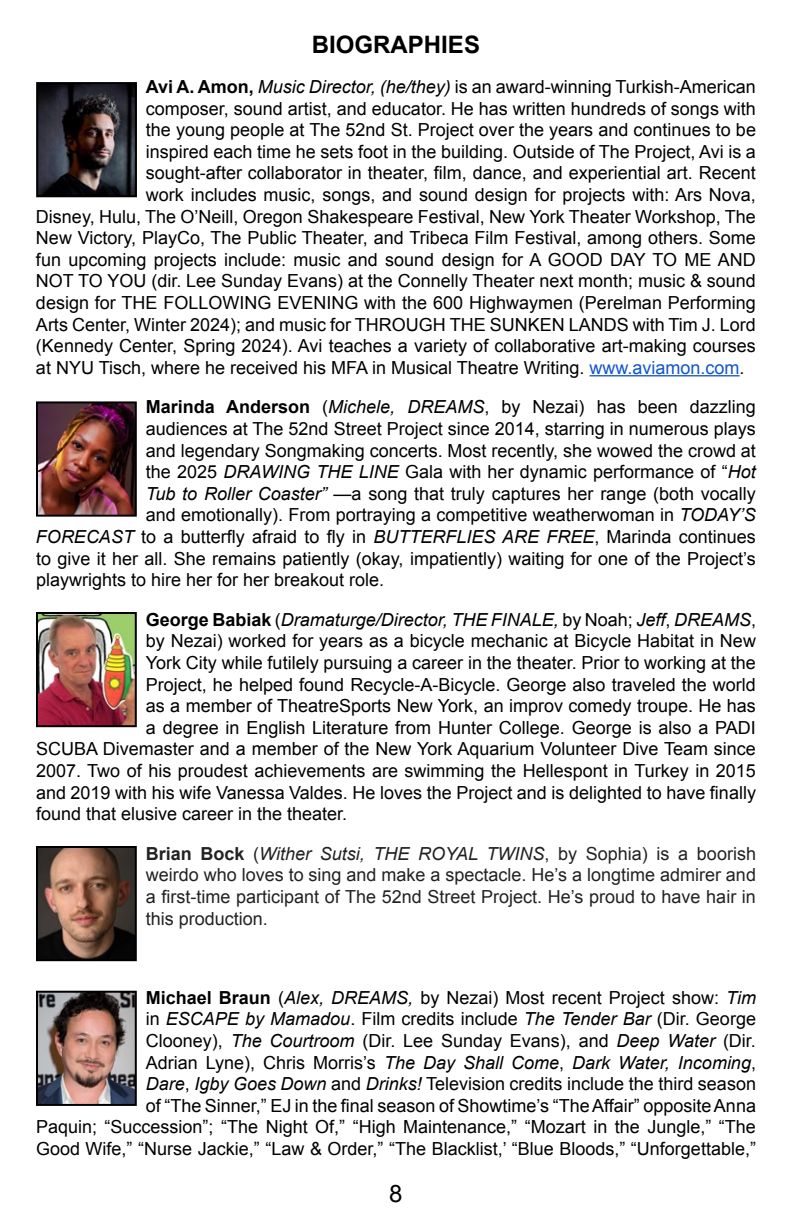
<style>
.page{position:relative;width:792px;height:1224px;background:#fff}
.page>*{position:absolute;margin:0;border:0;box-sizing:border-box;transform-origin:0 0}
.t1{font:700 24px "Arial";color:#000}
.t2{font:24px "Arial";color:#000}
.t3{font:18px/21.6px "Arial";color:#000;text-align:right}
.t4{font:18px/21.6px "Arial";color:#222;text-align:justify}
.t5{font:italic 18px "Arial";color:#000}
.s1{font-weight:700}
.s2{font-style:italic}
.s3{color:#15c}
.s4{font-weight:700;font-style:normal}
.s5{font-style:normal}
</style>
<div class="page">
<hr style="left:590px;top:375px;width:150px;height:1px;background:#15c">
<img style="left:39px;top:85px;width:95px;height:109px">
<div style="left:36px;top:82px;width:101px;height:115px;border:2px solid #000"></div>
<img style="left:39px;top:404px;width:95px;height:110px">
<div style="left:36px;top:401px;width:101px;height:116px;border:2px solid #000"></div>
<img style="left:39px;top:615px;width:95px;height:109px">
<div style="left:36px;top:612px;width:101px;height:115px;border:2px solid #000"></div>
<img style="left:39px;top:849px;width:95px;height:109px">
<div style="left:36px;top:846px;width:101px;height:115px;border:2px solid #000"></div>
<img style="left:39px;top:994px;width:95px;height:109px">
<div style="left:36px;top:991px;width:101px;height:115px;border:2px solid #000"></div>
<h1 class="t1" style="left:312px;top:29px;width:170px">BIOGRAPHIES</h1>
<p class="t3" style="left:146px;top:76px;width:612px"><span class="s1">Avi A. Amon,</span> <span class="s2">Music Director, (he/they)</span> is an award-winning Turkish-American</p>
<p class="t3" style="left:146px;top:98px;width:612px">composer, sound artist, and educator. He has written hundreds of songs with</p>
<p class="t3" style="left:146px;top:119px;width:612px">the young people at The 52nd St. Project over the years and continues to be</p>
<p class="t3" style="left:146px;top:141px;width:612px">inspired each time he sets foot in the building. Outside of The Project, Avi is a</p>
<p class="t3" style="left:146px;top:163px;width:612px">sought-after collaborator in theater, film, dance, and experiential art. Recent</p>
<p class="t3" style="left:146px;top:184px;width:612px">work includes music, songs, and sound design for projects with: Ars Nova,</p>
<p class="t3" style="left:36px;top:206px;width:721px">Disney, Hulu, The O’Neill, Oregon Shakespeare Festival, New York Theater Workshop, The</p>
<p class="t3" style="left:36px;top:227px;width:721px">New Victory, PlayCo, The Public Theater, and Tribeca Film Festival, among others. Some</p>
<p class="t3" style="left:36px;top:249px;width:721px">fun upcoming projects include: music and sound design for A GOOD DAY TO ME AND</p>
<p class="t3" style="left:36px;top:271px;width:722px">NOT TO YOU (dir. Lee Sunday Evans) at the Connelly Theater next month; music &amp; sound</p>
<p class="t3" style="left:36px;top:292px;width:721px">design for THE FOLLOWING EVENING with the 600 Highwaymen (Perelman Performing</p>
<p class="t3" style="left:36px;top:314px;width:721px">Arts Center, Winter 2024); and music for THROUGH THE SUNKEN LANDS with Tim J. Lord</p>
<p class="t3" style="left:36px;top:335px;width:721px">(Kennedy Center, Spring 2024). Avi teaches a variety of collaborative art-making courses</p>
<p class="t3" style="left:36px;top:357px;width:710px">at NYU Tisch, where he received his MFA in Musical Theatre Writing. <span class="s3">www.aviamon.com</span>.</p>
<p class="t3" style="left:146px;top:397px;width:612px"><span class="s1">Marinda Anderson</span> (<span class="s2">Michele, DREAMS</span>, by Nezai) has been dazzling</p>
<p class="t3" style="left:146px;top:418px;width:612px">audiences at The 52nd Street Project since 2014, starring in numerous plays</p>
<p class="t3" style="left:146px;top:440px;width:612px">and legendary Songmaking concerts. Most recently, she wowed the crowd at</p>
<p class="t3" style="left:146px;top:461px;width:612px">the 2025 <span class="s2">DRAWING THE LINE</span> Gala with her dynamic performance of “<span class="s2">Hot</span></p>
<p class="t3" style="left:146px;top:483px;width:612px"><span class="s2">Tub to Roller Coaster” —</span>a song that truly captures her range (both vocally</p>
<p class="t3" style="left:146px;top:505px;width:612px">and emotionally). From portraying a competitive weatherwoman in <span class="s2">TODAY’S</span></p>
<p class="t3" style="left:36px;top:526px;width:722px"><span class="s2">FORECAST</span> to a butterfly afraid to fly in <span class="s2">BUTTERFLIES ARE FREE</span>, Marinda continues</p>
<p class="t3" style="left:36px;top:548px;width:721px">to give it her all. She remains patiently (okay, impatiently) waiting for one of the Project’s</p>
<p class="t3" style="left:36px;top:569px;width:350px">playwrights to hire her for her breakout role.</p>
<p class="t5" style="left:146px;top:608px;width:612px"><span class="s4">George Babiak</span> <span class="s5">(</span>Dramaturge/Director, THE FINALE, <span class="s5">by Noah;</span> Jeff<span class="s5">,</span> DREAMS<span class="s5">,</span></p>
<p class="t3" style="left:146px;top:631px;width:612px">by Nezai) worked for years as a bicycle mechanic at Bicycle Habitat in New</p>
<p class="t3" style="left:146px;top:652px;width:612px">York City while futilely pursuing a career in the theater. Prior to working at the</p>
<p class="t3" style="left:146px;top:674px;width:612px">Project, he helped found Recycle-A-Bicycle. George also traveled the world</p>
<p class="t3" style="left:146px;top:695px;width:612px">as a member of TheatreSports New York, an improv comedy troupe. He has</p>
<p class="t3" style="left:146px;top:717px;width:612px">a degree in English Literature from Hunter College. George is also a PADI</p>
<p class="t3" style="left:36px;top:739px;width:721px">SCUBA Divemaster and a member of the New York Aquarium Volunteer Dive Team since</p>
<p class="t3" style="left:36px;top:760px;width:721px">2007. Two of his proudest achievements are swimming the Hellespont in Turkey in 2015</p>
<p class="t3" style="left:36px;top:782px;width:721px">and 2019 with his wife Vanessa Valdes. He loves the Project and is delighted to have finally</p>
<p class="t3" style="left:36px;top:803px;width:313px">found that elusive career in the theater.</p>
<p class="t4" style="left:146px;top:843px;width:612px"><span class="s1">Brian Bock</span> (<span class="s2">Wither Sutsi, THE ROYAL TWINS</span>, by Sophia) is a boorish weirdo who loves to sing and make a spectacle. He’s a longtime admirer and a first-time participant of The 52nd Street Project. He’s proud to have hair in this production.</p>
<p class="t3" style="left:36px;top:987px;width:722px"><span class="s1">Michael Braun</span> (<span class="s2">Alex, DREAMS,</span> by Nezai) Most recent Project show: <span class="s2">Tim<br></span>in <span class="s2">ESCAPE by Mamadou</span>. Film credits include <span class="s2">The Tender Bar</span> (Dir. George<br>Clooney), <span class="s2">The Courtroom</span> (Dir. Lee Sunday Evans), and <span class="s2">Deep Water</span> (Dir.<br>Adrian Lyne), Chris Morris’s <span class="s2">The Day Shall Come</span>, <span class="s2">Dark Water, Incoming</span>,<br><span class="s2">Dare</span>, <span class="s2">Igby Goes Down</span> and <span class="s2">Drinks!</span> Television credits include the third season<br>of “The Sinner,” EJ in the final season of Showtime’s “The Affair” opposite Anna<br>Paquin; “Succession”; “The Night Of,” “High Maintenance,” “Mozart in the Jungle,” “The Good Wife,” “Nurse Jackie,” “Law &amp; Order,” “The Blacklist,’ “Blue Bloods,” “Unforgettable,”</p>
<h1 class="t2" style="left:389px;top:1177px;width:15px">8</h1>
</div>
